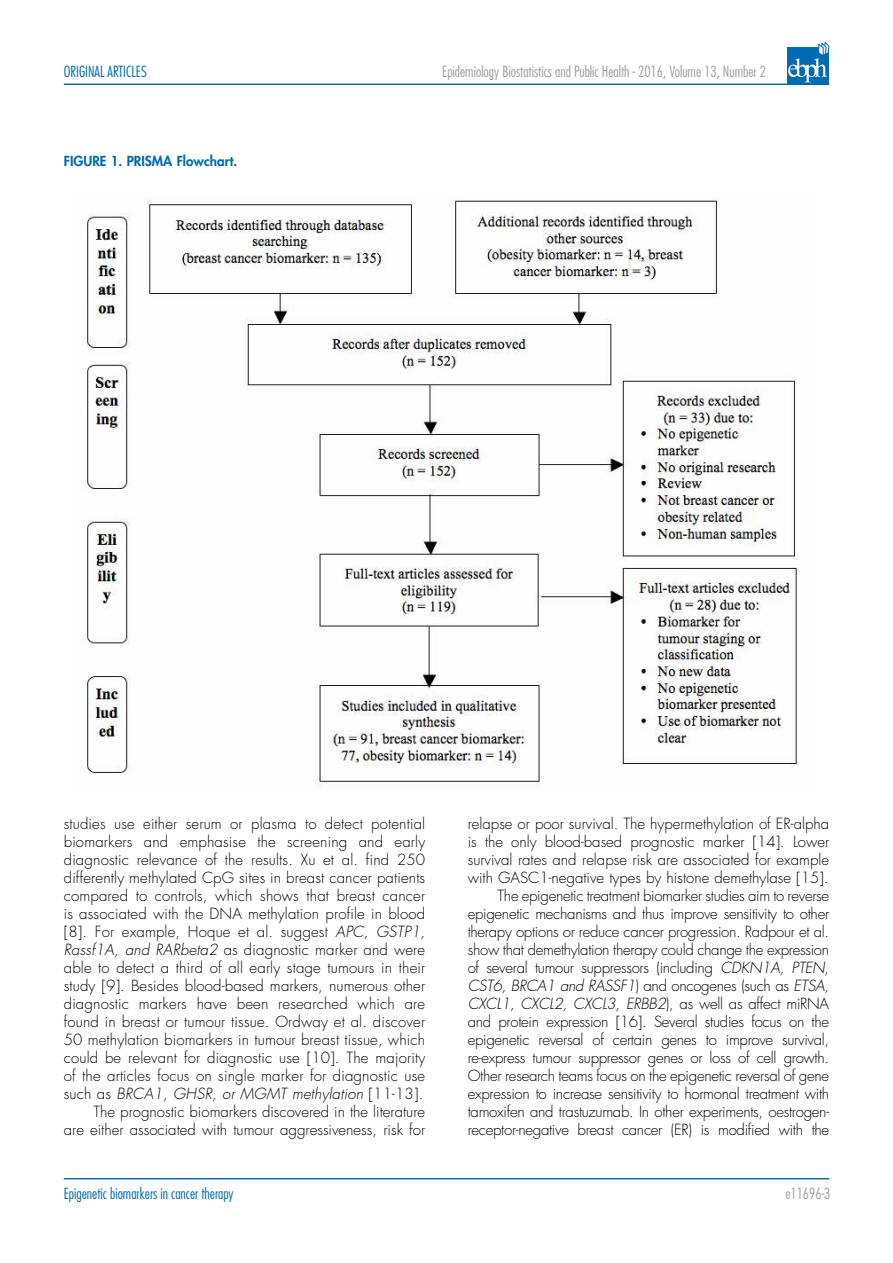
<style>
.page{position:relative;width:893px;height:1263px;background:#fff}
.page>*{position:absolute;margin:0;border:0;box-sizing:border-box;transform-origin:0 0}
.t1{font:300 15px/18px "Futura Std";letter-spacing:-.02em;color:#000;text-align:right}
.t2{font:300 15px/18px "Futura Std";color:#000;text-align:right}
.t3{font:300 condensed 15px "Futura Std";color:#9c9e9f}
.t4{font:300 condensed 15px "Futura Std";color:#006ab3}
.t5{font:800 13.5px "Futura Std";color:#006ab3}
.s1{font-style:italic}
</style>
<div class="page">
<hr style="left:64px;top:84px;width:765px;height:1px;background:#006ab3">
<hr style="left:64px;top:1178px;width:765px;height:1px;background:#006ab3">
<svg style="left:787px;top:47px;width:42px;height:37px"></svg>
<svg style="left:788px;top:42px;width:41px;height:40px"></svg>
<img style="left:82px;top:198px;width:715px;height:589px">
<p class="t4" style="left:64px;top:62px;width:85px">ORIGINAL ARTICLES</p>
<p class="t3" style="left:442px;top:62px;width:325px">Epidemiology Biostatistics and Public Health - 2016, Volume 13, Number 2</p>
<p class="t5" style="left:64px;top:152px;width:175px">FIGURE 1. PRISMA Flowchart.</p>
<p class="t2" style="left:64px;top:815px;width:363px">studies use either serum or plasma to detect potential biomarkers and emphasise the screening and early diagnostic relevance of the results. Xu et al. find 250 differently methylated CpG sites in breast cancer patients compared to controls, which shows that breast cancer is associated with the DNA methylation profile in blood [8]. For example, Hoque et al. suggest <span class="s1">APC, GSTP1, Rassf1A, and RARbeta2</span> as diagnostic marker and were able to detect a third of all early stage tumours in their study [9]. Besides blood-based markers, numerous other diagnostic markers have been researched which are found in breast or tumour tissue. Ordway et al. discover 50 methylation biomarkers in tumour breast tissue, which could be relevant for diagnostic use [10]. The majority of the articles focus on single marker for diagnostic use such as <span class="s1">BRCA1, GHSR, or MGMT methylation</span> [11-13].<br>The prognostic biomarkers discovered in the literature<br>are either associated with tumour aggressiveness, risk for</p>
<p class="t1" style="left:468px;top:815px;width:363px">relapse or poor survival. The hypermethylation of ER-alpha is the only blood-based prognostic marker [14]. Lower survival rates and relapse risk are associated for example with GASC1-negative types by histone demethylase [15].<br>The epigenetic treatment biomarker studies aim to reverse epigenetic mechanisms and thus improve sensitivity to other therapy options or reduce cancer progression. Radpour et al. show that demethylation therapy could change the expression of several tumour suppressors (including <span class="s1">CDKN1A, PTEN, CST6, BRCA1 and RASSF1</span>) and oncogenes (such as <span class="s1">ETSA, CXCL1, CXCL2, CXCL3, ERBB2</span>), as well as affect miRNA and protein expression [16]. Several studies focus on the epigenetic reversal of certain genes to improve survival, re-express tumour suppressor genes or loss of cell growth.<br>Other research teams focus on the epigenetic reversal of gene expression to increase sensitivity to hormonal treatment with tamoxifen and trastuzumab. In other experiments, oestrogen&shy;receptor-negative breast cancer (ER) is modified with the</p>
<p class="t4" style="left:64px;top:1184px;width:171px">Epigenetic biomarkers in cancer therapy</p>
<p class="t3" style="left:785px;top:1184px;width:46px">e11696-3</p>
</div>
